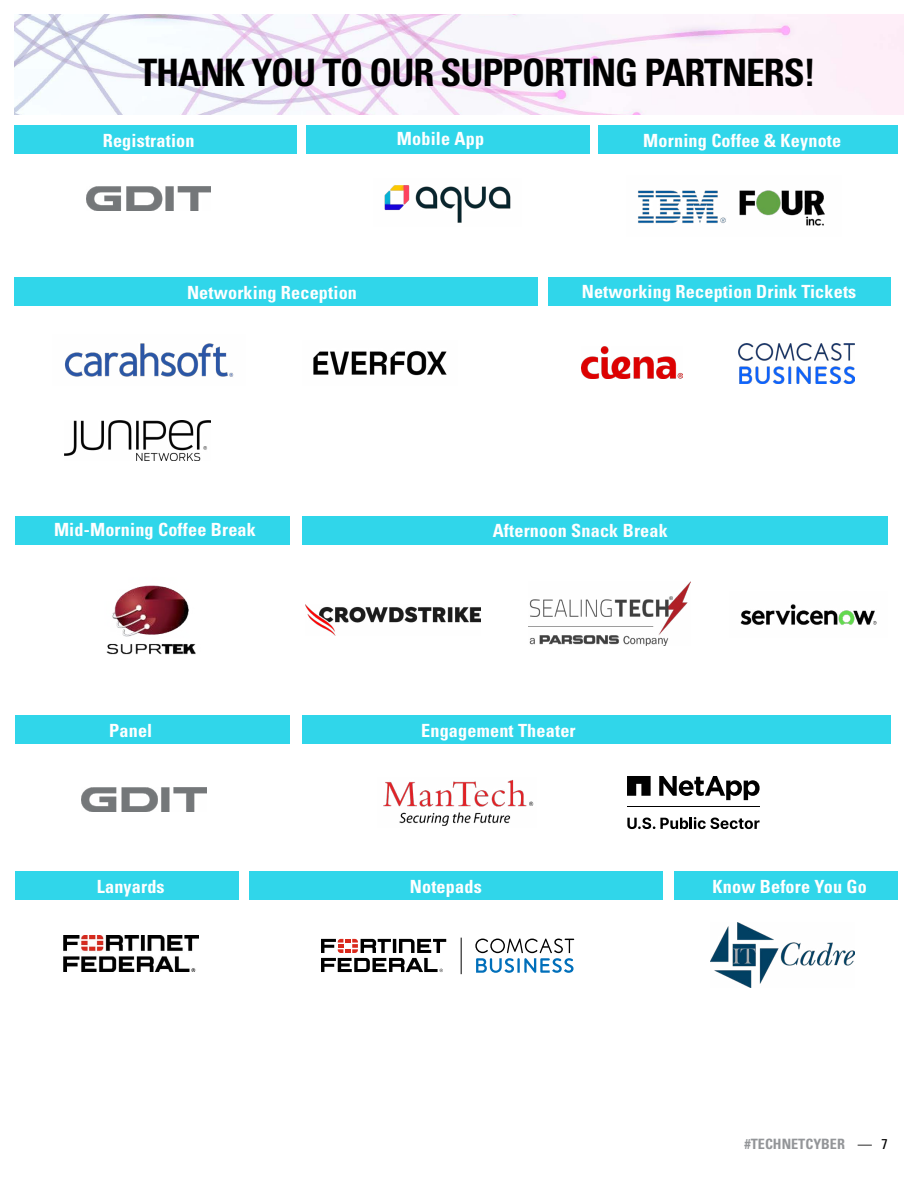
<style>
.page{position:relative;width:918px;height:1188px;background:#fff}
.page>*{position:absolute;margin:0;border:0;box-sizing:border-box;transform-origin:0 0}
.t1{font:700 condensed 37.8px "Univers LT Std";letter-spacing:-.03em;color:#000}
.t2{font:700 condensed 18.15px "Univers LT Std";letter-spacing:.01em;color:#fff}
.t3{font:700 condensed 14.25px "Univers LT Std";color:#939598}
.s1{font-weight:400;color:#000}
</style>
<div class="page">
<img style="left:14px;top:14px;width:890px;height:100px">
<div style="left:13px;top:125px;width:284px;height:28px;background:#30d6ea"></div>
<img style="left:86px;top:186px;width:125px;height:24px">
<div style="left:306px;top:126px;width:283px;height:28px;background:#30d6ea"></div>
<img style="left:384px;top:185px;width:127px;height:38px">
<div style="left:302px;top:517px;width:586px;height:28px;background:#30d6ea"></div>
<div style="left:16px;top:517px;width:274px;height:28px;background:#30d6ea"></div>
<img style="left:528px;top:582px;width:163px;height:64px">
<img style="left:306px;top:605px;width:175px;height:31px">
<img style="left:740px;top:604px;width:137px;height:21px">
<div style="left:302px;top:716px;width:588px;height:28px;background:#30d6ea"></div>
<img style="left:582px;top:347px;width:101px;height:32px">
<svg style="left:659px;top:776px;width:101px;height:24px"></svg>
<svg style="left:627px;top:776px;width:24px;height:20px"></svg>
<svg style="left:627px;top:817px;width:133px;height:12px"></svg>
<hr style="left:627px;top:806px;width:132px;height:1px;background:#000">
<img style="left:738px;top:344px;width:116px;height:40px">
<div style="left:13px;top:278px;width:525px;height:28px;background:#30d6ea"></div>
<img style="left:64px;top:343px;width:170px;height:34px">
<img style="left:106px;top:585px;width:90px;height:70px">
<div style="left:599px;top:126px;width:299px;height:28px;background:#30d6ea"></div>
<img style="left:638px;top:190px;width:187px;height:36px">
<div style="left:548px;top:278px;width:342px;height:28px;background:#30d6ea"></div>
<img style="left:313px;top:351px;width:134px;height:25px">
<img style="left:383px;top:780px;width:151px;height:46px">
<img style="left:64px;top:421px;width:147px;height:40px">
<div style="left:16px;top:716px;width:274px;height:28px;background:#30d6ea"></div>
<img style="left:82px;top:787px;width:124px;height:25px">
<div style="left:249px;top:871px;width:414px;height:28px;background:#30d6ea"></div>
<div style="left:675px;top:871px;width:223px;height:28px;background:#30d6ea"></div>
<img style="left:710px;top:923px;width:144px;height:65px">
<div style="left:16px;top:871px;width:223px;height:28px;background:#30d6ea"></div>
<img style="left:63px;top:936px;width:135px;height:36px">
<svg style="left:475px;top:939px;width:99px;height:34px"></svg>
<svg style="left:321px;top:939px;width:125px;height:33px"></svg>
<hr style="left:461px;top:938px;width:1px;height:36px;background:#000">
<h1 class="t1" style="left:139px;top:49px;width:679px">THANK YOU TO OUR SUPPORTING PARTNERS!</h1>
<p class="t2" style="left:103px;top:129px;width:93px">Registration</p>
<p class="t2" style="left:397px;top:128px;width:89px">Mobile App</p>
<p class="t2" style="left:187px;top:281px;width:172px">Networking Reception</p>
<p class="t2" style="left:643px;top:129px;width:199px">Morning Coffee &amp; Keynote</p>
<p class="t2" style="left:582px;top:281px;width:276px">Networking Reception Drink Tickets</p>
<p class="t2" style="left:54px;top:519px;width:204px">Mid-Morning Coffee Break</p>
<p class="t2" style="left:493px;top:520px;width:177px">Afternoon Snack Break</p>
<p class="t2" style="left:109px;top:719px;width:45px">Panel</p>
<p class="t2" style="left:421px;top:719px;width:156px">Engagement Theater</p>
<p class="t2" style="left:97px;top:875px;width:69px">Lanyards</p>
<p class="t2" style="left:410px;top:875px;width:73px">Notepads</p>
<p class="t2" style="left:713px;top:875px;width:156px">Know Before You Go</p>
<p class="t3" style="left:744px;top:1136px;width:145px">#TECHNETCYBER <span class="s1">— 7</span></p>
</div>
